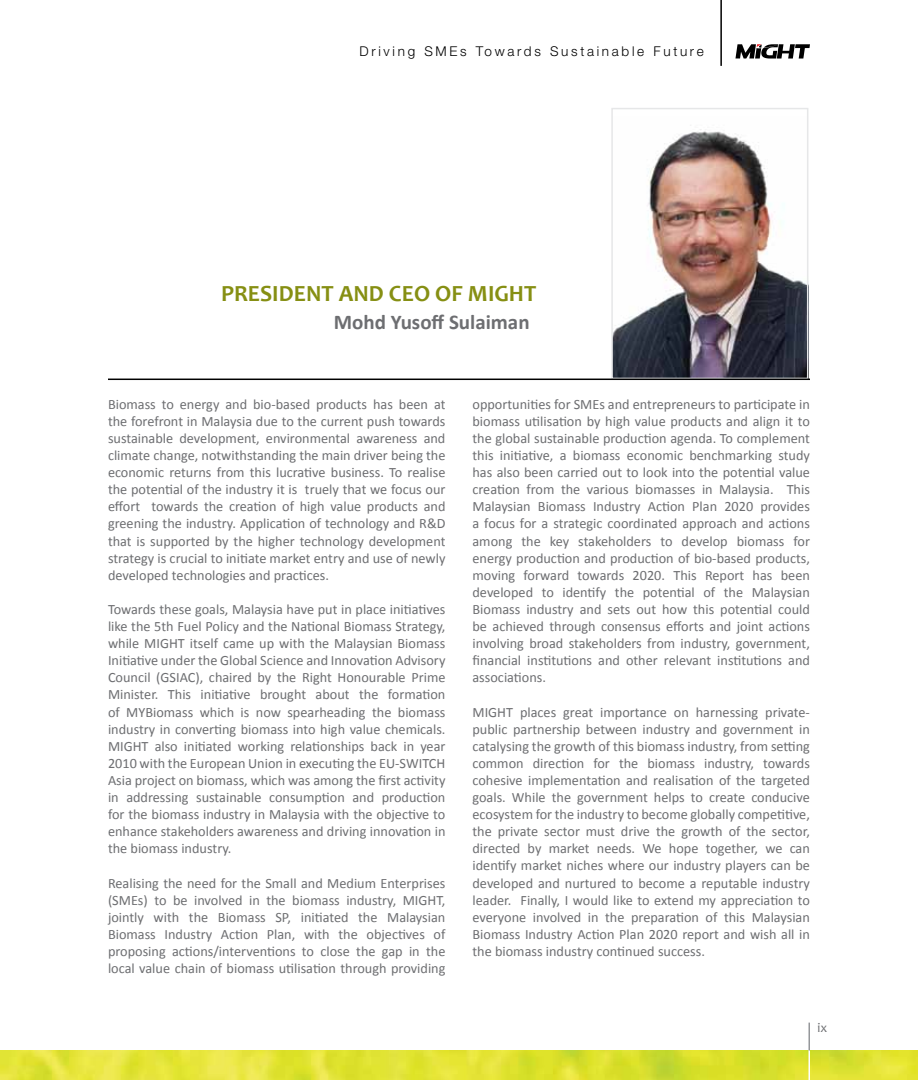
<style>
.page{position:relative;width:918px;height:1080px;background:#fff}
.page>*{position:absolute;margin:0;border:0;box-sizing:border-box;transform-origin:0 0}
.t1{font:700 23.25px "Candara";color:#868f13}
.t2{font:700 21px "Calibri";color:#6d6e71}
.t3{font:14.25px/17.1px "Calibri";color:#6d6e71;text-align:justify}
.t4{font:300 13.5px "Helvetica Neue LT Std";letter-spacing:.2em;color:#000}
.t5{font:13.5px "Candara";color:#6d6e71}
</style>
<div class="page">
<img style="left:0;top:1050px;width:918px;height:30px">
<svg style="left:735px;top:44px;width:75px;height:15px"></svg>
<hr style="left:720px;top:0;width:2px;height:66px;background:#000">
<hr style="left:808px;top:1018px;width:2px;height:62px;background:#fff">
<hr style="left:808px;top:1023px;width:2px;height:28px;background:#95979a">
<img style="left:614px;top:125px;width:191px;height:251px">
<div style="left:611px;top:108px;width:197px;height:271px;border:2px solid #e6e7e8"></div>
<hr style="left:108px;top:379px;width:702px;height:1px;background:#000">
<p class="t4" style="left:360px;top:43px;width:346px">Driving SMEs Towards Sustainable Future</p>
<h1 class="t1" style="left:221px;top:279px;width:317px">PRESIDENT AND CEO OF MIGHT</h1>
<h2 class="t2" style="left:334px;top:309px;width:197px">Mohd Yusoff Sulaiman</h2>
<p class="t3" style="left:108px;top:395px;width:339px">Biomass to energy and bio-based products has been at the forefront in Malaysia due to the current push towards sustainable development, environmental awareness and climate change, notwithstanding the main driver being the economic returns from this lucrative business. To realise the potential of the industry it is truely that we focus our effort towards the creation of high value products and greening the industry. Application of technology and R&amp;D that is supported by the higher technology development strategy is crucial to initiate market entry and use of newly developed technologies and practices.</p>
<p class="t3" style="left:108px;top:601px;width:339px">Towards these goals, Malaysia have put in place initiatives like the 5th Fuel Policy and the National Biomass Strategy, while MIGHT itself came up with the Malaysian Biomass Initiative under the Global Science and Innovation Advisory Council (GSIAC), chaired by the Right Honourable Prime Minister. This initiative brought about the formation of MYBiomass which is now spearheading the biomass industry in converting biomass into high value chemicals.<br>MIGHT also initiated working relationships back in year 2010 with the European Union in executing the EU-SWITCH Asia project on biomass, which was among the first activity in addressing sustainable consumption and production for the biomass industry in Malaysia with the objective to enhance stakeholders awareness and driving innovation in the biomass industry.</p>
<p class="t3" style="left:108px;top:874px;width:339px">Realising the need for the Small and Medium Enterprises (SMEs) to be involved in the biomass industry, MIGHT, jointly with the Biomass SP, initiated the Malaysian Biomass Industry Action Plan, with the objectives of proposing actions/interventions to close the gap in the local value chain of biomass utilisation through providing</p>
<p class="t3" style="left:472px;top:395px;width:339px">opportunities for SMEs and entrepreneurs to participate in biomass utilisation by high value products and align it to the global sustainable production agenda. To complement this initiative, a biomass economic benchmarking study has also been carried out to look into the potential value creation from the various biomasses in Malaysia. This Malaysian Biomass Industry Action Plan 2020 provides a focus for a strategic coordinated approach and actions among the key stakeholders to develop biomass for energy production and production of bio-based products, moving forward towards 2020. This Report has been developed to identify the potential of the Malaysian Biomass industry and sets out how this potential could be achieved through consensus efforts and joint actions involving broad stakeholders from industry, government, financial institutions and other relevant institutions and associations.</p>
<p class="t3" style="left:472px;top:703px;width:339px">MIGHT places great importance on harnessing private&shy;public partnership between industry and government in catalysing the growth of this biomass industry, from setting common direction for the biomass industry, towards cohesive implementation and realisation of the targeted goals. While the government helps to create conducive ecosystem for the industry to become globally competitive, the private sector must drive the growth of the sector, directed by market needs. We hope together, we can identify market niches where our industry players can be developed and nurtured to become a reputable industry leader. Finally, I would like to extend my appreciation to everyone involved in the preparation of this Malaysian Biomass Industry Action Plan 2020 report and wish all in the biomass industry continued success.</p>
<p class="t5" style="left:817px;top:1020px;width:11px">ix</p>
</div>
